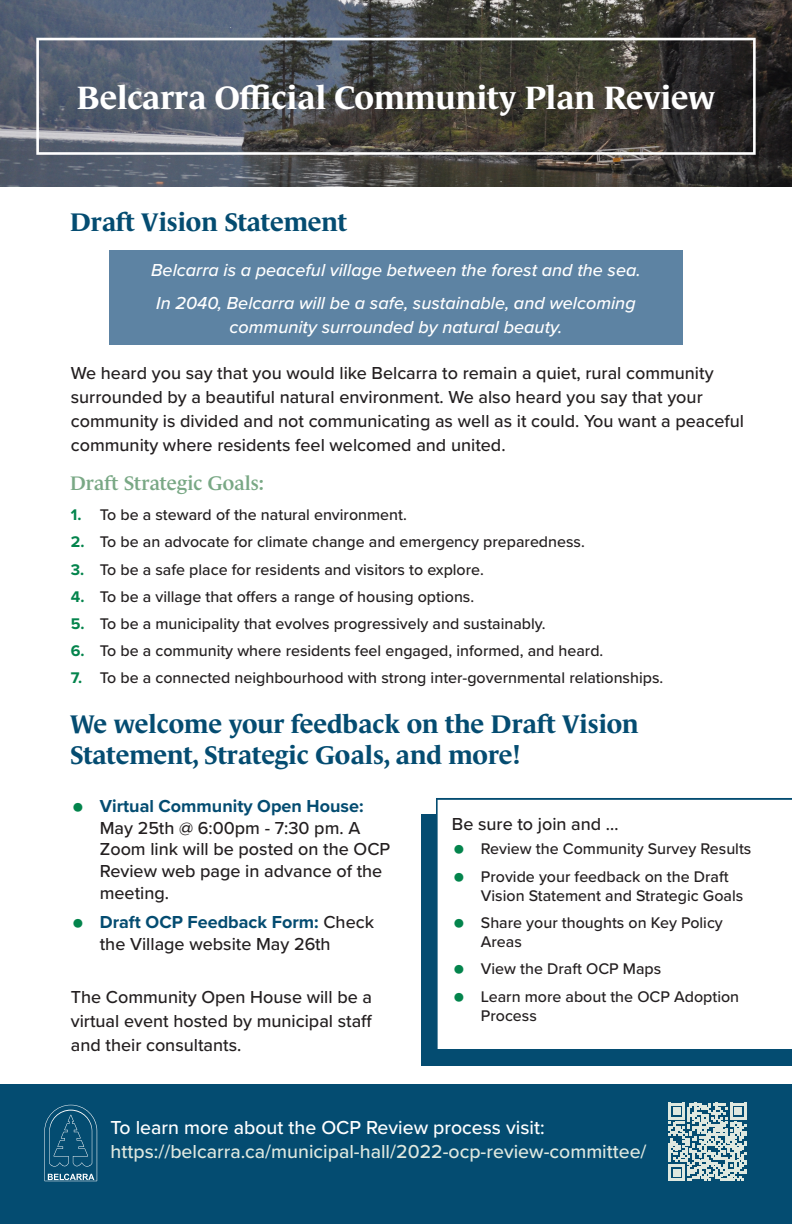
<style>
.page{position:relative;width:792px;height:1224px;background:#fff}
.page>*{position:absolute;margin:0;border:0;box-sizing:border-box;transform-origin:0 0}
.t1{font:700 33px "Le Monde Journal Std";color:#fff}
.Heading_1{font:700 26px/31.2px "Le Monde Journal Std";color:#044c71}
.Heading_2{font:600 20px "Le Monde Journal Std";color:#79a885}
.t2{font:500 19.5px "Proxima Nova";color:#dfe8df}
.t3{font:500 19.5px "Proxima Nova";color:#fff}
.Body_Text{font:500 18px/24px "Proxima Nova";color:#231f20}
.Vision_Statement{font:italic 500 18px/24px "Proxima Nova";color:#fff;text-align:center}
.t4{font:500 16px/19.2px "Proxima Nova";color:#231f20}
.s1{font-weight:700;color:#03844c}
.s2{font-size:40px;color:#03844c}
.s3{font-weight:700;color:#044c71}
</style>
<div class="page">
<div style="left:109px;top:250px;width:574px;height:95px;background:#5d83a3"></div>
<img style="left:0;top:0;width:792px;height:186px">
<svg style="left:36px;top:38px;width:720px;height:117px;background:#515353"></svg>
<div style="left:0;top:1085px;width:792px;height:139px;background:#044c71"></div>
<svg style="left:44px;top:1105px;width:53px;height:76px"></svg>
<svg style="left:668px;top:1103px;width:79px;height:78px"></svg>
<div style="left:421px;top:815px;width:371px;height:251px;background:#044c71"></div>
<div style="left:436px;top:798px;width:356px;height:251px;background:#fff"></div>
<h1 class="t1" style="left:77px;top:79px;width:640px">Belcarra Official Community Plan Review</h1>
<p class="Heading_1" style="left:70px;top:206px;width:279px">Draft Vision Statement</p>
<p class="Vision_Statement" style="left:151px;top:257px;width:491px">Belcarra is a peaceful village between the forest and the sea.</p>
<p class="Vision_Statement" style="left:156px;top:290px;width:481px">In 2040, Belcarra will be a safe, sustainable, and welcoming community surrounded by natural beauty.</p>
<p class="Body_Text" style="left:71px;top:361px;width:675px">We heard you say that you would like Belcarra to remain a quiet, rural community surrounded by a beautiful natural environment. We also heard you say that your community is divided and not communicating as well as it could. You want a peaceful community where residents feel welcomed and united.</p>
<p class="Heading_2" style="left:70px;top:472px;width:195px">Draft Strategic Goals:</p>
<p class="t4" style="left:71px;top:505px;width:338px"><span class="s1">1.</span> To be a steward of the natural environment.</p>
<p class="t4" style="left:71px;top:532px;width:516px"><span class="s1">2.</span> To be an advocate for climate change and emergency preparedness.</p>
<p class="t4" style="left:71px;top:559px;width:415px"><span class="s1">3.</span> To be a safe place for residents and visitors to explore.</p>
<p class="t4" style="left:71px;top:586px;width:405px"><span class="s1">4.</span> To be a village that offers a range of housing options.</p>
<p class="t4" style="left:71px;top:613px;width:476px"><span class="s1">5.</span> To be a municipality that evolves progressively and sustainably.</p>
<p class="t4" style="left:71px;top:641px;width:534px"><span class="s1">6.</span> To be a community where residents feel engaged, informed, and heard.</p>
<p class="t4" style="left:71px;top:668px;width:594px"><span class="s1">7.</span> To be a connected neighbourhood with strong inter-governmental relationships.</p>
<p class="Heading_1" style="left:70px;top:708px;width:570px">We welcome your feedback on the Draft Vision<br>Statement, Strategic Goals, and more!</p>
<p class="Body_Text" style="left:100px;top:795px;width:292px;line-height:21.6px;text-indent:-29px"><span class="s2">•</span> <span class="s3">Virtual Community Open House:<br></span>May 25th @ 6:00pm - 7:30 pm. A<br>Zoom link will be posted on the OCP<br>Review web page in advance of the meeting.</p>
<p class="Body_Text" style="left:100px;top:911px;width:276px;line-height:21.6px;text-indent:-29px"><span class="s2">•</span> <span class="s3">Draft OCP Feedback Form:</span> Check the Village website May 26th</p>
<p class="Body_Text" style="left:71px;top:984px;width:303px;text-align:justify">The Community Open House will be a virtual event hosted by municipal staff and their consultants.</p>
<p class="Body_Text" style="left:452px;top:811px;width:168px">Be sure to join and …</p>
<p class="t4" style="left:452px;top:839px;width:301px"><span class="s2">•</span> Review the Community Survey Results</p>
<p class="t4" style="left:481px;top:866px;width:264px;text-indent:-29px"><span class="s2">•</span> Provide your feedback on the Draft<br>Vision Statement and Strategic Goals</p>
<p class="t4" style="left:481px;top:912px;width:243px;text-indent:-29px"><span class="s2">•</span> Share your thoughts on Key Policy<br>Areas</p>
<p class="t4" style="left:452px;top:959px;width:211px"><span class="s2">•</span> View the Draft OCP Maps</p>
<p class="t4" style="left:481px;top:986px;width:260px;text-indent:-29px"><span class="s2">•</span> Learn more about the OCP Adoption<br>Process</p>
<p class="t3" style="left:111px;top:1113px;width:436px">To learn more about the OCP Review process visit:</p>
<p class="t2" style="left:111px;top:1137px;width:538px">https://belcarra.ca/municipal-hall/2022-ocp-review-committee/</p>
</div>
